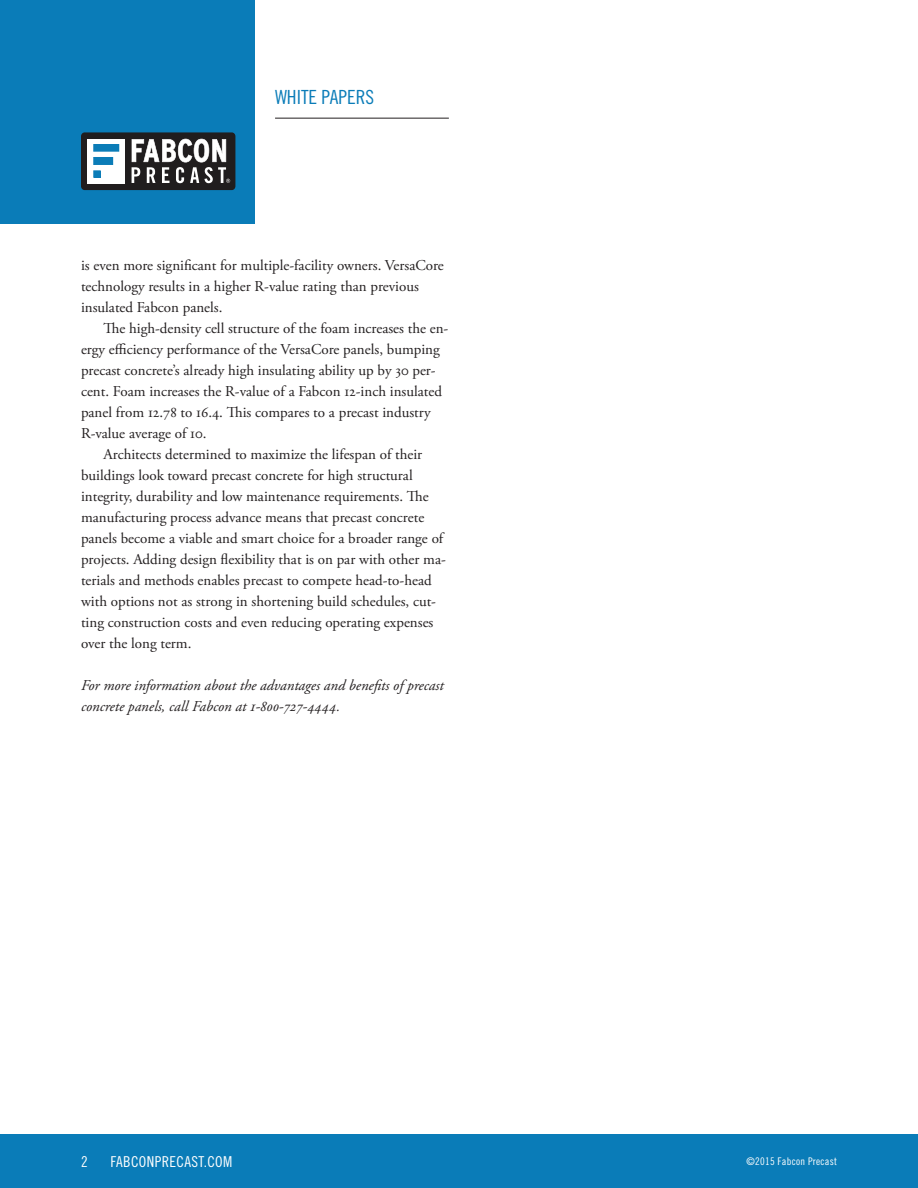
<style>
.page{position:relative;width:918px;height:1188px;background:#fff}
.page>*{position:absolute;margin:0;border:0;box-sizing:border-box;transform-origin:0 0}
.t1{font:19.5px "Trade Gothic Cond Eighteen";color:#0a7cb8}
.t2{font:15px/21px "Adobe Garamond Pro";color:#231f20}
.t3{font:italic 15px/21px "Adobe Garamond Pro";color:#231f20}
.t4{font:15px "Trade Gothic Cond Eighteen";letter-spacing:.025em;color:#fff}
.t5{font:10.5px "Trade Gothic Cond Eighteen";letter-spacing:.025em;color:#fff}
</style>
<div class="page">
<div style="left:0;top:1134px;width:918px;height:54px;background:#0a7cb8"></div>
<div style="left:0;top:0;width:255px;height:224px;background:#0a7cb8"></div>
<div style="left:81px;top:132px;width:154px;height:58px;background:#201d1e;border-radius:4px"></div>
<div style="left:88px;top:139px;width:37px;height:44px;background:#fff"></div>
<div style="left:94px;top:157px;width:19px;height:7px;background:#0b7cb7"></div>
<div style="left:94px;top:157px;width:19px;height:8px;border:1px solid #0b7cb7"></div>
<div style="left:94px;top:145px;width:25px;height:6px;background:#0b7cb7"></div>
<div style="left:94px;top:144px;width:25px;height:7px;border:1px solid #0b7cb7"></div>
<svg style="left:94px;top:171px;width:6px;height:6px"></svg>
<svg style="left:132px;top:139px;width:98px;height:44px"></svg>
<hr style="left:275px;top:118px;width:174px;height:1px;background:#231f20">
<h1 class="t1" style="left:275px;top:85px;width:101px">WHITE PAPERS</h1>
<p class="t2" style="left:81px;top:255px;width:364px">is even more significant for multiple-facility owners. VersaCore technology results in a higher R-value rating than previous insulated Fabcon panels.</p>
<p class="t2" style="left:104px;top:318px;width:346px">The high-density cell structure of the foam increases the en-</p>
<p class="t2" style="left:81px;top:339px;width:360px">ergy efficiency performance of the VersaCore panels, bumping</p>
<p class="t2" style="left:81px;top:360px;width:356px">precast concrete’s already high insulating ability up by 30 per-</p>
<p class="t2" style="left:81px;top:381px;width:363px">cent. Foam increases the R-value of a Fabcon 12-inch insulated</p>
<p class="t2" style="left:81px;top:402px;width:351px">panel from 12.78 to 16.4. This compares to a precast industry</p>
<p class="t2" style="left:81px;top:423px;width:127px">R-value average of 10.</p>
<p class="t2" style="left:104px;top:444px;width:320px">Architects determined to maximize the lifespan of their</p>
<p class="t2" style="left:81px;top:465px;width:333px">buildings look toward precast concrete for high structural</p>
<p class="t2" style="left:81px;top:486px;width:349px">integrity, durability and low maintenance requirements. The</p>
<p class="t2" style="left:81px;top:507px;width:345px">manufacturing process advance means that precast concrete</p>
<p class="t2" style="left:81px;top:528px;width:364px">panels become a viable and smart choice for a broader range of</p>
<p class="t2" style="left:81px;top:549px;width:366px">projects. Adding design flexibility that is on par with other ma-</p>
<p class="t2" style="left:81px;top:570px;width:352px">terials and methods enables precast to compete head-to-head</p>
<p class="t2" style="left:81px;top:591px;width:357px">with options not as strong in shortening build schedules, cut-</p>
<p class="t2" style="left:81px;top:612px;width:354px">ting construction costs and even reducing operating expenses</p>
<p class="t2" style="left:81px;top:633px;width:112px">over the long term.</p>
<p class="t3" style="left:81px;top:675px;width:364px">For more information about the advantages and benefits of precast concrete panels, call Fabcon at 1-800-727-4444.</p>
<p class="t4" style="left:81px;top:1153px;width:8px">2</p>
<p class="t4" style="left:110px;top:1153px;width:123px">FABCONPRECAST.COM</p>
<p class="t5" style="left:747px;top:1155px;width:92px">©2015 Fabcon Precast</p>
</div>
